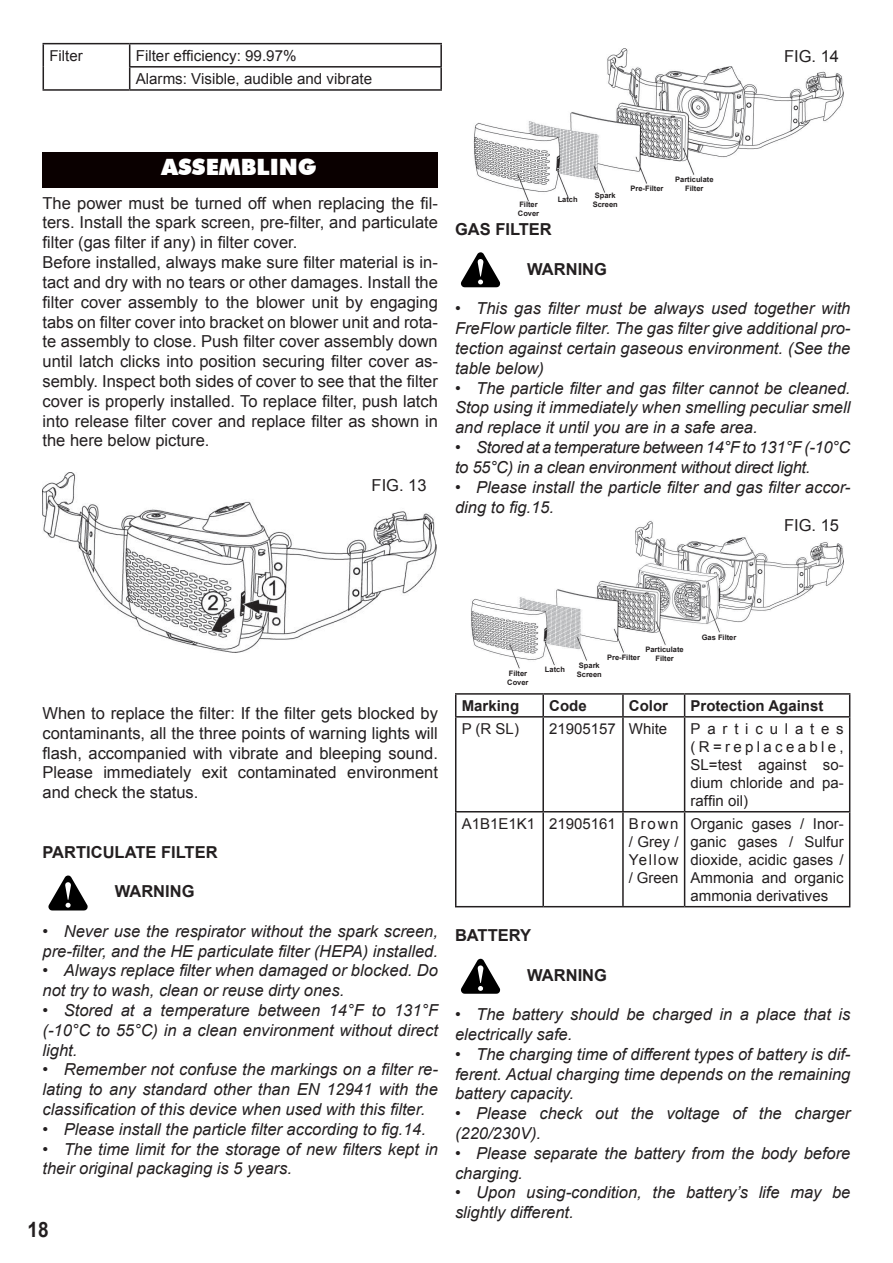
<style>
.page{position:relative;width:893px;height:1263px;background:#fff}
.page>*{position:absolute;margin:0;border:0;box-sizing:border-box;transform-origin:0 0}
.titolo_paragrafo{font:900 22.5px "Futura BT";color:#fff}
.t1{font:700 21.15px "Arial";color:#231f20;scale:.9 1}
.t2{font:italic 16.5px/19.8px "Arial";color:#231f20}
.t3{font:16.5px/19.8px "Arial";color:#231f20;text-align:justify}
.t4{font:italic 16.5px/19.8px "Arial";letter-spacing:-.02em;color:#231f20}
.sottoparagrafo{font:700 16.5px "Arial";color:#231f20}
.Grassetto_-_rientrat{font:700 16.5px "Arial";color:#231f20}
.t5{font:15.15px "Arial";color:#231f20}
.t6{font:15px/18px "Arial";color:#231f20;text-align:justify}
.t7{font:700 15px "Arial";color:#231f20}
.t8{font:700 7.5px "Arial";color:#231f20}
</style>
<div class="page">
<div style="left:43px;top:152px;width:395px;height:35px;background:#0a0000"></div>
<img style="left:43px;top:472px;width:394px;height:180px">
<svg style="left:48px;top:875px;width:40px;height:35px"></svg>
<img style="left:473px;top:48px;width:371px;height:154px">
<img style="left:471px;top:520px;width:373px;height:149px">
<hr style="left:455px;top:693px;width:88px;height:2px;background:#231f20">
<svg style="left:455px;top:695px;width:1px;height:21px"></svg>
<hr style="left:543px;top:693px;width:80px;height:2px;background:#231f20">
<hr style="left:542px;top:695px;width:2px;height:21px;background:#231f20">
<hr style="left:623px;top:693px;width:62px;height:2px;background:#231f20">
<hr style="left:622px;top:695px;width:2px;height:21px;background:#231f20">
<hr style="left:685px;top:693px;width:165px;height:2px;background:#231f20">
<svg style="left:684px;top:695px;width:1px;height:21px"></svg>
<svg style="left:849px;top:695px;width:1px;height:21px"></svg>
<hr style="left:455px;top:716px;width:88px;height:1px;background:#231f20">
<hr style="left:455px;top:717px;width:1px;height:94px;background:#231f20">
<hr style="left:543px;top:716px;width:80px;height:1px;background:#231f20">
<hr style="left:542px;top:717px;width:2px;height:94px;background:#231f20">
<hr style="left:623px;top:716px;width:62px;height:1px;background:#231f20">
<hr style="left:622px;top:717px;width:2px;height:94px;background:#231f20">
<hr style="left:685px;top:716px;width:165px;height:1px;background:#231f20">
<hr style="left:684px;top:717px;width:1px;height:94px;background:#231f20">
<hr style="left:849px;top:717px;width:1px;height:94px;background:#231f20">
<hr style="left:455px;top:811px;width:88px;height:1px;background:#231f20">
<hr style="left:455px;top:812px;width:1px;height:94px;background:#231f20">
<hr style="left:543px;top:811px;width:80px;height:1px;background:#231f20">
<hr style="left:542px;top:812px;width:2px;height:94px;background:#231f20">
<hr style="left:623px;top:811px;width:62px;height:1px;background:#231f20">
<hr style="left:622px;top:812px;width:2px;height:94px;background:#231f20">
<hr style="left:685px;top:811px;width:165px;height:1px;background:#231f20">
<hr style="left:684px;top:812px;width:1px;height:94px;background:#231f20">
<hr style="left:849px;top:812px;width:1px;height:94px;background:#231f20">
<hr style="left:455px;top:906px;width:88px;height:1px;background:#231f20">
<hr style="left:543px;top:906px;width:80px;height:1px;background:#231f20">
<hr style="left:623px;top:906px;width:62px;height:1px;background:#231f20">
<hr style="left:685px;top:906px;width:165px;height:1px;background:#231f20">
<svg style="left:461px;top:252px;width:39px;height:35px"></svg>
<svg style="left:461px;top:959px;width:39px;height:35px"></svg>
<hr style="left:43px;top:43px;width:87px;height:1px;background:#231f20">
<hr style="left:130px;top:43px;width:312px;height:1px;background:#231f20">
<hr style="left:440px;top:44px;width:2px;height:22px;background:#231f20">
<svg style="left:43px;top:44px;width:1px;height:45px"></svg>
<hr style="left:129px;top:66px;width:313px;height:2px;background:#231f20">
<svg style="left:129px;top:44px;width:1px;height:45px"></svg>
<hr style="left:440px;top:68px;width:2px;height:21px;background:#231f20">
<hr style="left:43px;top:89px;width:87px;height:2px;background:#231f20">
<hr style="left:130px;top:89px;width:312px;height:2px;background:#231f20">
<p class="t6" style="left:49px;top:47px;width:35px">Filter</p>
<p class="t5" style="left:136px;top:45px;width:162px">Filter efficiency: 99.97%</p>
<p class="t5" style="left:136px;top:69px;width:238px">Alarms: Visible, audible and vibrate</p>
<p class="t3" style="left:784px;top:46px;width:57px">FIG. 14</p>
<p class="titolo_paragrafo" style="left:162px;top:153px;width:157px">ASSEMBLING</p>
<p class="t3" style="left:43px;top:193px;width:397px">The power must be turned off when replacing the fil&shy;ters. Install the spark screen, pre-filter, and particulate filter (gas filter if any) in filter cover.</p>
<p class="t3" style="left:43px;top:253px;width:397px">Before installed, always make sure filter material is in&shy;tact and dry with no tears or other damages. Install the filter cover assembly to the blower unit by engaging tabs on filter cover into bracket on blower unit and rota&shy;te assembly to close. Push filter cover assembly down</p>
<p class="t3" style="left:43px;top:352px;width:397px">until latch clicks into position securing filter cover as&shy;sembly. Inspect both sides of cover to see that the filter cover is properly installed. To replace filter, push latch into release filter cover and replace filter as shown in the here below picture.</p>
<p class="t3" style="left:372px;top:476px;width:57px">FIG. 13</p>
<p class="t8" style="left:519px;top:200px;width:20px">Filter</p>
<p class="t8" style="left:518px;top:209px;width:23px">Cover</p>
<p class="t8" style="left:558px;top:195px;width:22px">Latch</p>
<p class="t8" style="left:595px;top:191px;width:22px">Spark</p>
<p class="t8" style="left:593px;top:200px;width:27px">Screen</p>
<p class="t8" style="left:630px;top:183px;width:34px">Pre-Filter</p>
<p class="t8" style="left:675px;top:174px;width:40px">Particulate</p>
<p class="t8" style="left:685px;top:183px;width:20px">Filter</p>
<p class="sottoparagrafo" style="left:455px;top:218px;width:98px">GAS FILTER</p>
<p class="Grassetto_-_rientrat" style="left:527px;top:258px;width:81px">WARNING</p>
<p class="t2" style="left:455px;top:299px;width:397px;text-align:justify">• This gas filter must be always used together with FreFlow particle filter. The gas filter give additional pro&shy;tection against certain gaseous environment. (See the table below)</p>
<p class="t2" style="left:455px;top:378px;width:397px;text-align:justify">• The particle filter and gas filter cannot be cleaned.<br>Stop using it immediately when smelling peculiar smell and replace it until you are in a safe area.</p>
<p class="t4" style="left:455px;top:438px;width:397px">• Stored at a temperature between 14°F to 131°F (-10°C to 55°C) in a clean environment without direct light.</p>
<p class="t2" style="left:455px;top:477px;width:397px">• Please install the particle filter and gas filter accor&shy;ding to fig.15.</p>
<p class="t3" style="left:784px;top:515px;width:57px">FIG. 15</p>
<p class="t3" style="left:43px;top:703px;width:397px">When to replace the filter: If the filter gets blocked by contaminants, all the three points of warning lights will flash, accompanied with vibrate and bleeping sound.<br>Please immediately exit contaminated environment and check the status.</p>
<p class="sottoparagrafo" style="left:43px;top:841px;width:177px">PARTICULATE FILTER</p>
<p class="Grassetto_-_rientrat" style="left:115px;top:880px;width:81px">WARNING</p>
<p class="t2" style="left:43px;top:921px;width:397px">• Never use the respirator without the spark screen, pre-filter, and the HE particulate filter (HEPA) installed.</p>
<p class="t2" style="left:43px;top:961px;width:397px">• Always replace filter when damaged or blocked. Do not try to wash, clean or reuse dirty ones.</p>
<p class="t2" style="left:43px;top:1000px;width:397px;text-align:justify">• Stored at a temperature between 14°F to 131°F (-10°C to 55°C) in a clean environment without direct light.</p>
<p class="t2" style="left:43px;top:1060px;width:397px;text-align:justify">• Remember not confuse the markings on a filter re&shy;lating to any standard other than EN 12941 with the classification of this device when used with this filter.</p>
<p class="t2" style="left:43px;top:1119px;width:385px">• Please install the particle filter according to fig.14.</p>
<p class="t2" style="left:43px;top:1139px;width:397px">• The time limit for the storage of new filters kept in their original packaging is 5 years.</p>
<p class="t1" style="left:28px;top:1215px;width:25px">18</p>
<p class="t8" style="left:509px;top:669px;width:20px">Filter</p>
<p class="t8" style="left:507px;top:678px;width:23px">Cover</p>
<p class="t8" style="left:545px;top:665px;width:22px">Latch</p>
<p class="t8" style="left:645px;top:645px;width:40px">Particulate</p>
<p class="t8" style="left:655px;top:654px;width:20px">Filter</p>
<p class="t8" style="left:607px;top:653px;width:34px">Pre-Filter</p>
<p class="t8" style="left:579px;top:660px;width:22px">Spark</p>
<p class="t8" style="left:577px;top:669px;width:27px">Screen</p>
<p class="t8" style="left:702px;top:632px;width:36px">Gas Filter</p>
<p class="t7" style="left:462px;top:695px;width:59px">Marking</p>
<p class="t7" style="left:549px;top:695px;width:39px">Code</p>
<p class="t7" style="left:629px;top:695px;width:41px">Color</p>
<p class="t7" style="left:691px;top:695px;width:134px">Protection Against</p>
<p class="t6" style="left:462px;top:720px;width:59px">P (R SL)</p>
<p class="t6" style="left:549px;top:720px;width:68px">21905157</p>
<p class="t6" style="left:629px;top:720px;width:40px">White</p>
<p class="t6" style="left:691px;top:720px;width:155px">Particulates (R=replaceable, SL=test against so&shy;dium chloride and pa&shy;raffin oil)</p>
<p class="t6" style="left:462px;top:814px;width:75px">A1B1E1K1</p>
<p class="t6" style="left:549px;top:814px;width:68px">21905161</p>
<p class="t6" style="left:629px;top:814px;width:51px">Brown / Grey / Yellow / Green</p>
<p class="t6" style="left:691px;top:814px;width:155px">Organic gases / Inor&shy;ganic gases / Sulfur dioxide, acidic gases / Ammonia and organic ammonia derivatives</p>
<p class="sottoparagrafo" style="left:455px;top:924px;width:78px">BATTERY</p>
<p class="Grassetto_-_rientrat" style="left:527px;top:964px;width:81px">WARNING</p>
<p class="t2" style="left:455px;top:1005px;width:397px">• The battery should be charged in a place that is electrically safe.</p>
<p class="t2" style="left:455px;top:1044px;width:397px;text-align:justify">• The charging time of different types of battery is dif&shy;ferent. Actual charging time depends on the remaining battery capacity.</p>
<p class="t2" style="left:455px;top:1104px;width:397px">• Please check out the voltage of the charger (220/230V).</p>
<p class="t2" style="left:455px;top:1143px;width:397px">• Please separate the battery from the body before charging.</p>
<p class="t2" style="left:455px;top:1183px;width:397px">• Upon using-condition, the battery’s life may be slightly different.</p>
</div>
